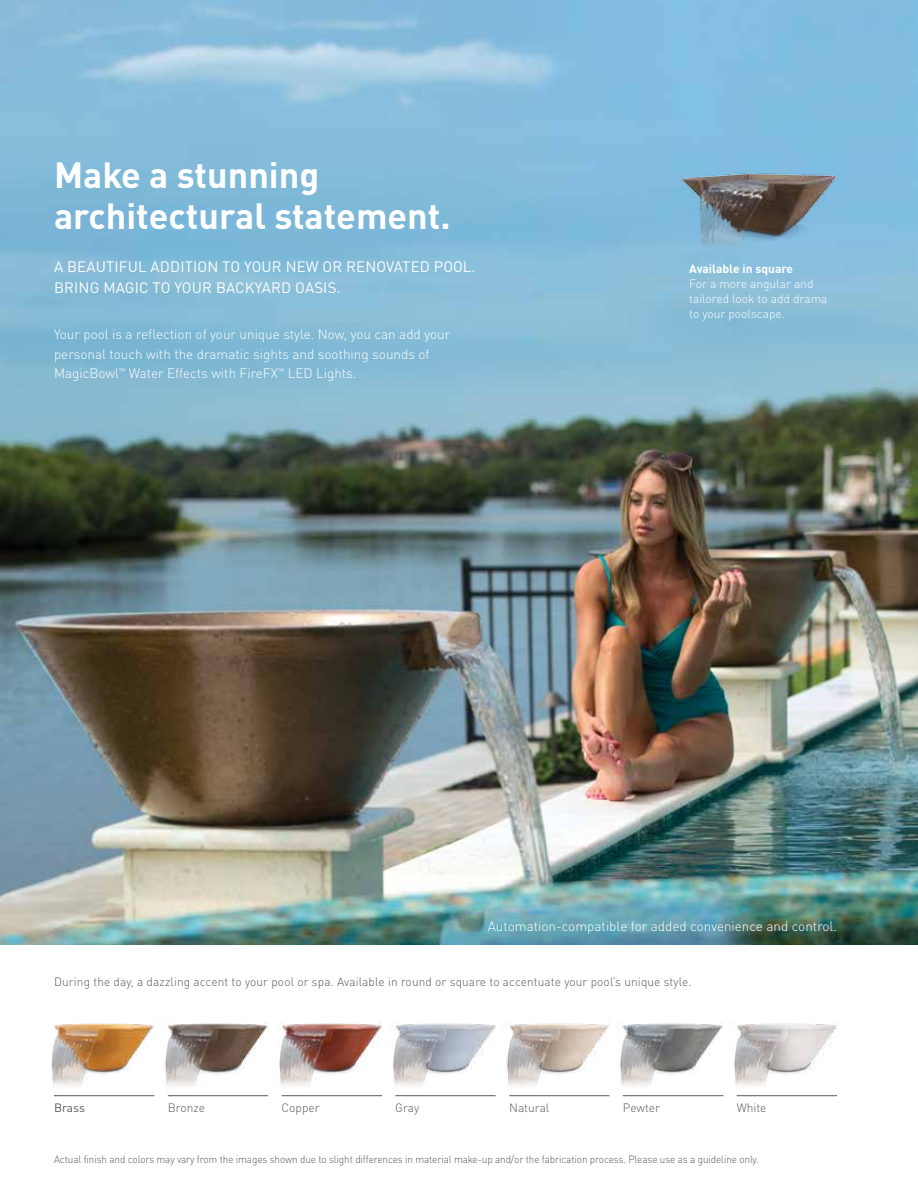
<style>
.page{position:relative;width:918px;height:1188px;background:#fff}
.page>*{position:absolute;margin:0;border:0;box-sizing:border-box;transform-origin:0 0}
.t1{font:700 36px/40.5px "DIN Pro";color:#fff}
.t2{font:15px/21px "DIN Pro";letter-spacing:.01em;color:#fff}
.t3{font:300 13.5px/19.5px "DIN Pro";color:#fff}
.t4{font:300 12px "DIN Pro";letter-spacing:.01em;color:#58595b}
.t5{font:300 12px/15px "DIN Pro";color:#fff}
.t6{font:700 12px "DIN Pro";color:#fff}
.t7{font:12px "DIN Pro";letter-spacing:-.005em;color:#58595b}
.t8{font:300 10.5px "DIN Pro";letter-spacing:-.01em;color:#58595b;scale:.95 1}
</style>
<div class="page">
<img style="left:51px;top:1022px;width:786px;height:75px">
<img style="left:0;top:0;width:918px;height:945px">
<img style="left:673px;top:166px;width:171px;height:96px">
<hr style="left:54px;top:1095px;width:100px;height:1px;background:#58595b">
<hr style="left:168px;top:1095px;width:100px;height:1px;background:#58595b">
<hr style="left:282px;top:1095px;width:100px;height:1px;background:#58595b">
<hr style="left:395px;top:1095px;width:101px;height:1px;background:#58595b">
<hr style="left:509px;top:1095px;width:100px;height:1px;background:#58595b">
<hr style="left:623px;top:1095px;width:100px;height:1px;background:#58595b">
<hr style="left:737px;top:1095px;width:100px;height:1px;background:#58595b">
<h1 class="t1" style="left:54px;top:151px;width:398px">Make a stunning architectural statement.</h1>
<p class="t2" style="left:54px;top:254px;width:423px">A BEAUTIFUL ADDITION TO YOUR NEW OR RENOVATED POOL.<br>BRING MAGIC TO YOUR BACKYARD OASIS.</p>
<p class="t3" style="left:54px;top:323px;width:398px">Your pool is a reflection of your unique style. Now, you can add your personal touch with the dramatic sights and soothing sounds of<br>MagicBowl<sup>™</sup> Water Effects with FireFX<sup>™</sup> LED Lights.</p>
<p class="t6" style="left:689px;top:258px;width:105px">Available in square</p>
<p class="t5" style="left:689px;top:275px;width:140px">For a more angular and tailored look to add drama to your poolscape.</p>
<p class="t3" style="left:488px;top:915px;width:351px">Automation-compatible for added convenience and control.</p>
<p class="t4" style="left:54px;top:972px;width:639px">During the day, a dazzling accent to your pool or spa. Available in round or square to accentuate your pool’s unique style.</p>
<p class="t7" style="left:54px;top:1098px;width:33px">Brass</p>
<p class="t4" style="left:168px;top:1098px;width:39px">Bronze</p>
<p class="t4" style="left:282px;top:1098px;width:40px">Copper</p>
<p class="t4" style="left:395px;top:1098px;width:25px">Gray</p>
<p class="t4" style="left:509px;top:1098px;width:42px">Natural</p>
<p class="t4" style="left:623px;top:1098px;width:39px">Pewter</p>
<p class="t4" style="left:737px;top:1098px;width:31px">White</p>
<p class="t8" style="left:54px;top:1151px;width:743px">Actual finish and colors may vary from the images shown due to slight differences in material make-up and/or the fabrication process. Please use as a guideline only.</p>
</div>
